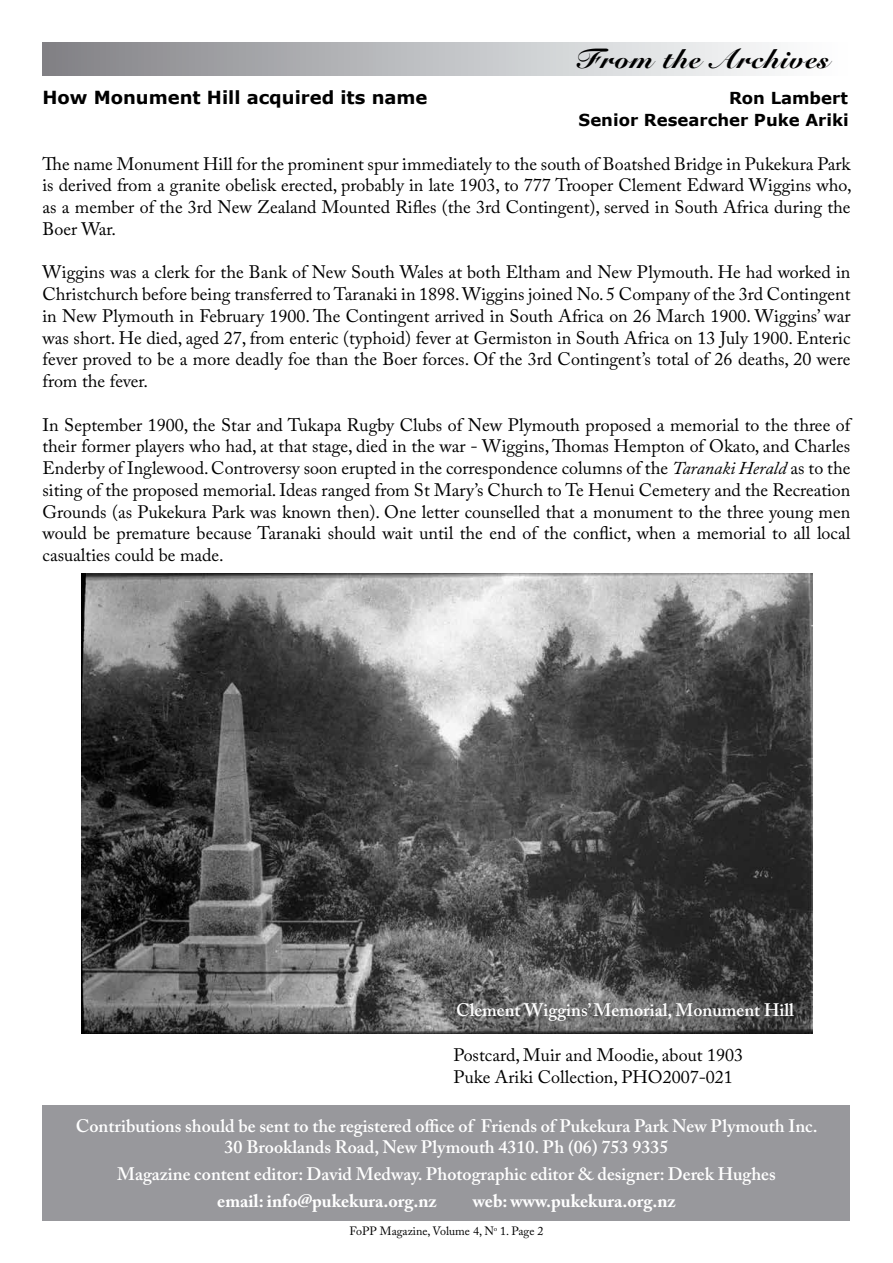
<style>
.page{position:relative;width:893px;height:1263px;background:#fff}
.page>*{position:absolute;margin:0;border:0;box-sizing:border-box;transform-origin:0 0}
.t1{font:900 27px "Snell Roundhand";letter-spacing:.05em;color:#000}
.t2{font:18px/21.8px "Adobe Caslon Pro";color:#000;text-align:justify}
.t3{font:600 18px/21.6px "Adobe Caslon Pro";color:#fff;text-align:center}
.t4{font:700 18px "Adobe Caslon Pro";color:#fff}
.t5{font:700 18px "Verdana";color:#000}
.t6{font:700 16.5px/21.6px "Verdana";color:#000;text-align:right}
.t7{font:12px "Adobe Caslon Pro";color:#000}
.s1{font-style:italic}
</style>
<div class="page">
<div style="left:43px;top:43px;width:807px;height:32px;background:linear-gradient(to right,#828387,#fff)"></div>
<div style="left:43px;top:1105px;width:807px;height:115px;background:#98989c"></div>
<img style="left:81px;top:574px;width:732px;height:460px">
<h1 class="t1" style="left:576px;top:43px;width:255px">From the Archives</h1>
<p class="t5" style="left:43px;top:86px;width:386px">How Monument Hill acquired its name</p>
<p class="t6" style="left:579px;top:88px;width:272px">Ron Lambert<br>Senior Researcher Puke Ariki</p>
<p class="t2" style="left:43px;top:152px;width:811px">The name Monument Hill for the prominent spur immediately to the south of Boatshed Bridge in Pukekura Park is derived from a granite obelisk erected, probably in late 1903, to 777 Trooper Clement Edward Wiggins who, as a member of the 3rd New Zealand Mounted Rifles (the 3rd Contingent), served in South Africa during the Boer War.</p>
<p class="t2" style="left:43px;top:261px;width:809px">Wiggins was a clerk for the Bank of New South Wales at both Eltham and New Plymouth. He had worked in Christchurch before being transferred to Taranaki in 1898. Wiggins joined No. 5 Company of the 3rd Contingent in New Plymouth in February 1900. The Contingent arrived in South Africa on 26 March 1900. Wiggins’ war was short. He died, aged 27, from enteric (typhoid) fever at Germiston in South Africa on 13 July 1900. Enteric fever proved to be a more deadly foe than the Boer forces. Of the 3rd Contingent’s total of 26 deaths, 20 were from the fever.</p>
<p class="t2" style="left:43px;top:413px;width:809px">In September 1900, the Star and Tukapa Rugby Clubs of New Plymouth proposed a memorial to the three of their former players who had, at that stage, died in the war - Wiggins, Thomas Hempton of Okato, and Charles Enderby of Inglewood. Controversy soon erupted in the correspondence columns of the <span class="s1">Taranaki Herald</span> as to the siting of the proposed memorial. Ideas ranged from St Mary’s Church to Te Henui Cemetery and the Recreation Grounds (as Pukekura Park was known then). One letter counselled that a monument to the three young men would be premature because Taranaki should wait until the end of the conflict, when a memorial to all local casualties could be made.</p>
<p class="t3" style="left:456px;top:999px;width:339px">Clement Wiggins’ Memorial, Monument Hill</p>
<p class="t2" style="left:454px;top:1044px;width:291px">Postcard, Muir and Moodie, about 1903<br>Puke Ariki Collection, PHO2007-021</p>
<p class="t3" style="left:76px;top:1114px;width:743px">Contributions should be sent to the registered office of Friends of Pukekura Park New Plymouth Inc.<br>30 Brooklands Road, New Plymouth 4310. Ph (06) 753 9335</p>
<p class="t3" style="left:117px;top:1163px;width:660px">Magazine content editor: David Medway. Photographic editor &amp; designer: Derek Hughes</p>
<p class="t4" style="left:217px;top:1190px;width:221px">email: info@pukekura.org.nz</p>
<p class="t4" style="left:473px;top:1190px;width:204px">web: www.pukekura.org.nz</p>
<p class="t7" style="left:349px;top:1224px;width:196px">FoPP Magazine, Volume 4, N<sup>o</sup> 1. Page 2</p>
</div>
